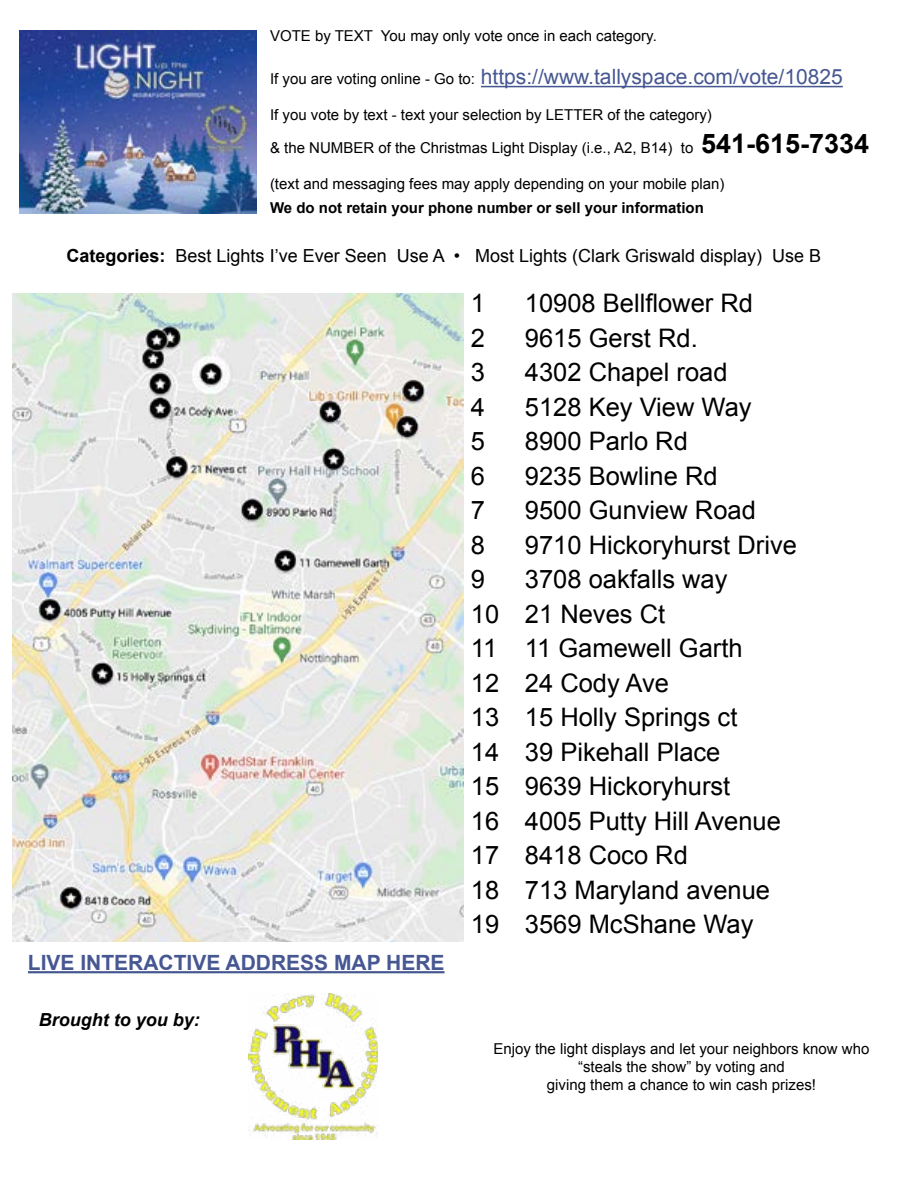
<style>
.page{position:relative;width:918px;height:1188px;background:#fff}
.page>*{position:absolute;margin:0;border:0;box-sizing:border-box;transform-origin:0 0}
.t1{font:25.5px/34.5px "Arial";color:#000}
.t2{font:21px "Arial";color:#465792}
.t3{font:700 21px "Arial";color:#465792}
.t4{font:18px "Arial";color:#000}
.t5{font:italic 700 18px "Arial";color:#000}
.t6{font:15px/18px "Arial";color:#000}
.t7{font:700 15px "Arial";color:#000}
.s1{font-size:15px;color:#000}
.s2{font-weight:700;font-size:27px}
.s3{font-weight:700}
</style>
<div class="page">
<img style="left:19px;top:30px;width:237px;height:183px">
<hr style="left:481px;top:86px;width:362px;height:1px;background:#465792">
<img style="left:13px;top:294px;width:451px;height:648px">
<hr style="left:28px;top:971px;width:417px;height:2px;background:#465792">
<img style="left:248px;top:994px;width:130px;height:146px">
<p class="t6" style="left:270px;top:27px;width:388px">VOTE by TEXT You may only vote once in each category.</p>
<h2 class="t2" style="left:270px;top:63px;width:574px"><span class="s1">If you are voting online - Go to:</span> https://www.tallyspace.com/vote/10825</h2>
<p class="t6" style="left:270px;top:99px;width:601px;line-height:32.4px">If you vote by text - text your selection by LETTER of the category)<br>&amp; the NUMBER of the Christmas Light Display (i.e., A2, B14) to <span class="s2">541-615-7334</span></p>
<p class="t6" style="left:270px;top:175px;width:456px">(text and messaging fees may apply depending on your mobile plan)</p>
<p class="t7" style="left:270px;top:198px;width:435px">We do not retain your phone number or sell your information</p>
<p class="t4" style="left:67px;top:243px;width:756px"><span class="s3">Categories:</span> Best Lights I’ve Ever Seen Use A • Most Lights (Clark Griswald display) Use B</p>
<h1 class="t1" style="left:471px;top:286px;width:16px">1</h1>
<h1 class="t1" style="left:525px;top:286px;width:230px">10908 Bellflower Rd</h1>
<h1 class="t1" style="left:471px;top:321px;width:16px">2</h1>
<h1 class="t1" style="left:525px;top:321px;width:174px">9615 Gerst Rd.</h1>
<h1 class="t1" style="left:471px;top:355px;width:16px">3</h1>
<h1 class="t1" style="left:525px;top:355px;width:204px">4302 Chapel road</h1>
<h1 class="t1" style="left:471px;top:390px;width:16px">4</h1>
<h1 class="t1" style="left:525px;top:390px;width:228px">5128 Key View Way</h1>
<h1 class="t1" style="left:471px;top:424px;width:16px">5</h1>
<h1 class="t1" style="left:525px;top:424px;width:164px">8900 Parlo Rd</h1>
<h1 class="t1" style="left:471px;top:459px;width:16px">6</h1>
<h1 class="t1" style="left:525px;top:459px;width:194px">9235 Bowline Rd</h1>
<h1 class="t1" style="left:471px;top:493px;width:16px">7</h1>
<h1 class="t1" style="left:525px;top:493px;width:233px">9500 Gunview Road</h1>
<h1 class="t1" style="left:471px;top:528px;width:16px">8</h1>
<h1 class="t1" style="left:525px;top:528px;width:274px">9710 Hickoryhurst Drive</h1>
<h1 class="t1" style="left:471px;top:562px;width:16px">9</h1>
<h1 class="t1" style="left:471px;top:562px;width:312px;text-indent:54px">3708 oakfalls way<br>10 21 Neves Ct<br>11 11 Gamewell Garth<br>12 24 Cody Ave<br>13 15 Holly Springs ct<br>14 39 Pikehall Place<br>15 9639 Hickoryhurst<br>16 4005 Putty Hill Avenue<br>17 8418 Coco Rd<br>18 713 Maryland avenue<br>19 3569 McShane Way</h1>
<h2 class="t3" style="left:28px;top:949px;width:418px">LIVE INTERACTIVE ADDRESS MAP HERE</h2>
<p class="t5" style="left:39px;top:1008px;width:162px">Brought to you by:</p>
<p class="t6" style="left:493px;top:1040px;width:378px;text-align:center">Enjoy the light displays and let your neighbors know who “steals the show” by voting and<br>giving them a chance to win cash prizes!</p>
</div>
